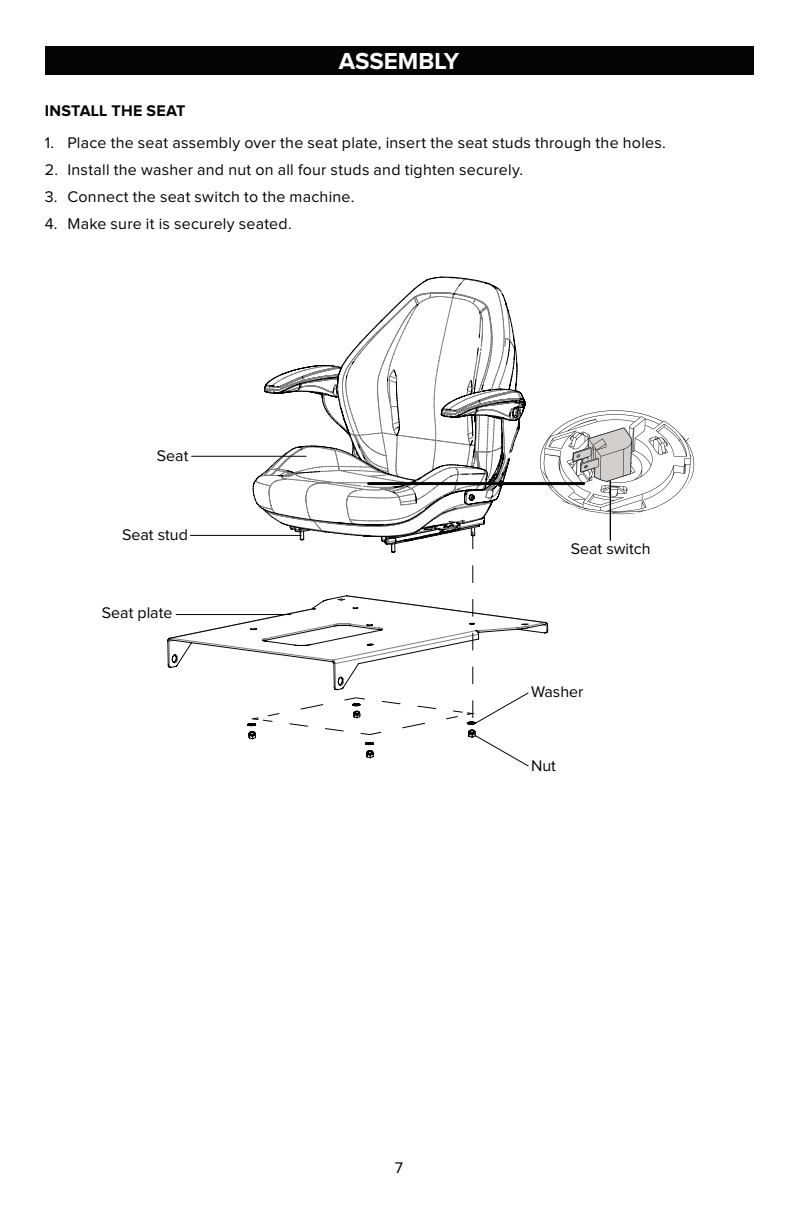
<style>
.page{position:relative;width:792px;height:1224px;background:#fff}
.page>*{position:absolute;margin:0;border:0;box-sizing:border-box;transform-origin:0 0}
.t1{font:700 24px "Proxima Nova";color:#fff}
.t2{font:16px "Proxima Nova";letter-spacing:.015em;color:#040503}
.t3{font:700 16px "Proxima Nova";letter-spacing:.02em;color:#040503}
</style>
<div class="page">
<div style="left:45px;top:46px;width:708px;height:29px;background:#040503"></div>
<svg style="left:167px;top:276px;width:528px;height:392px"></svg>
<svg style="left:175px;top:455px;width:355px;height:312px"></svg>
<hr style="left:369px;top:482px;width:215px;height:3px;background:#040503">
<h1 class="t1" style="left:339px;top:50px;width:122px">ASSEMBLY</h1>
<p class="t3" style="left:45px;top:104px;width:142px">INSTALL THE SEAT</p>
<p class="t2" style="left:45px;top:135px;width:623px">1. Place the seat assembly over the seat plate, insert the seat studs through the holes.</p>
<p class="t2" style="left:45px;top:162px;width:480px">2. Install the washer and nut on all four studs and tighten securely.</p>
<p class="t2" style="left:45px;top:189px;width:311px">3. Connect the seat switch to the machine.</p>
<p class="t2" style="left:45px;top:216px;width:249px">4. Make sure it is securely seated.</p>
<p class="t2" style="left:157px;top:448px;width:33px">Seat</p>
<p class="t2" style="left:122px;top:527px;width:67px">Seat stud</p>
<p class="t2" style="left:102px;top:605px;width:72px">Seat plate</p>
<p class="t2" style="left:571px;top:542px;width:81px">Seat switch</p>
<p class="t2" style="left:531px;top:684px;width:54px">Washer</p>
<p class="t2" style="left:531px;top:758px;width:26px">Nut</p>
<p class="t2" style="left:395px;top:1160px;width:10px">7</p>
</div>
